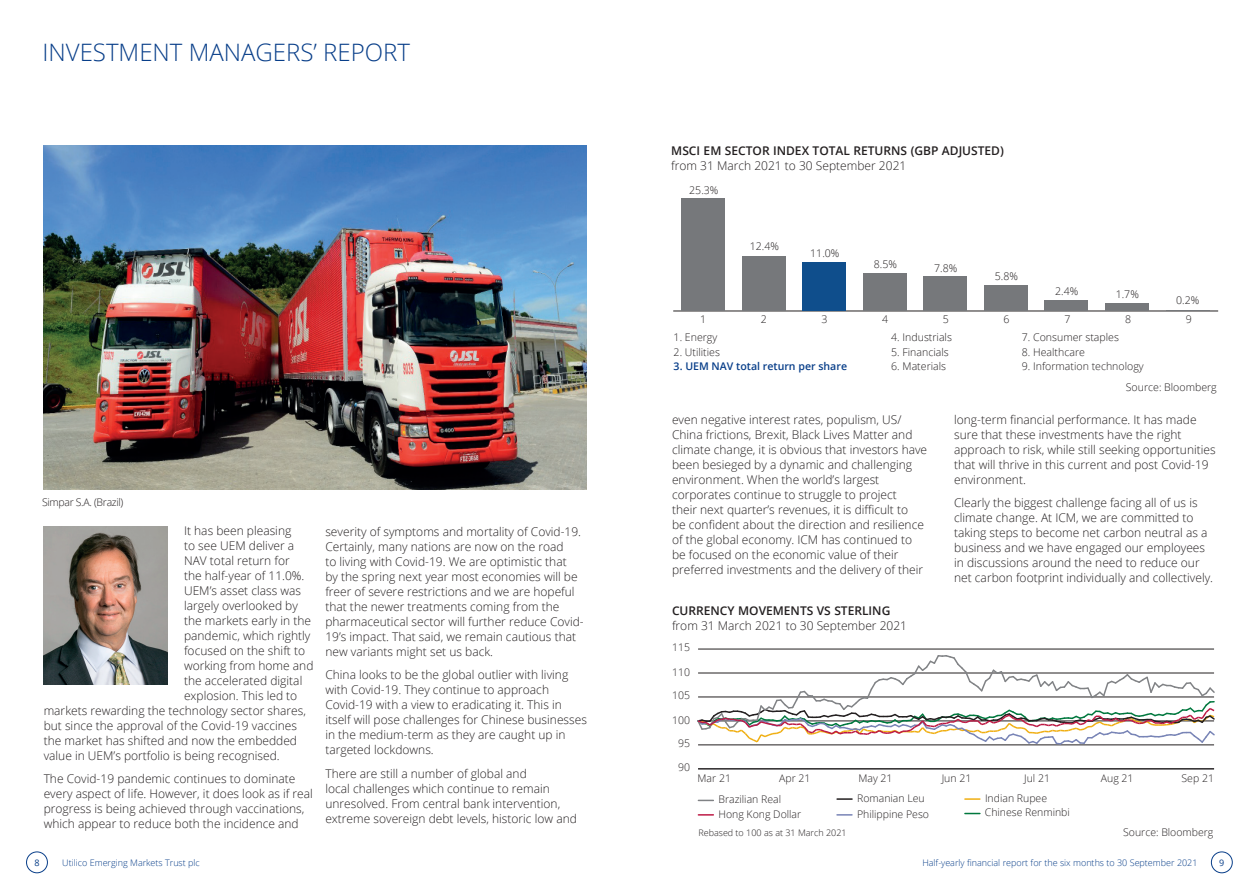
<style>
.page{position:relative;width:1259px;height:893px;background:#fff}
.page>*{position:absolute;margin:0;border:0;box-sizing:border-box;transform-origin:0 0}
.t1{font:300 24px "Open Sans";color:#083e89}
.t2{font:300 12px/15px "Open Sans";color:#231f20}
.t3{font:600 12px "Open Sans";color:#231f20}
.t4{font:300 10.65px "Open Sans";color:#231f20}
.t5{font:600 10.65px "Open Sans";color:#083e89}
.t6{font:300 10.5px "Open Sans";color:#231f20}
.t7{font:300 10.5px "Open Sans";letter-spacing:-.03em;color:#231f20}
.t8{font:300 9px "Open Sans";color:#083e89}
.t9{font:300 9px "Open Sans";color:#231f20}
.t10{font:9px "Open Sans";color:#083e89}
</style>
<div class="page">
<div style="left:26px;top:851px;width:22px;height:22px;border:1px solid #083e89;border-radius:50%"></div>
<div style="left:1211px;top:851px;width:21px;height:22px;border:1px solid #083e89;border-radius:50%"></div>
<img style="left:44px;top:145px;width:543px;height:344px">
<img style="left:44px;top:527px;width:123px;height:157px">
<hr style="left:698px;top:768px;width:516px;height:1px;background:#231f20">
<hr style="left:698px;top:769px;width:516px;height:1px;background:#231f20">
<hr style="left:698px;top:649px;width:516px;height:1px;background:#231f20">
<svg style="left:697px;top:655px;width:517px;height:91px"></svg>
<svg style="left:837px;top:814px;width:15px;height:2px"></svg>
<svg style="left:837px;top:798px;width:15px;height:2px"></svg>
<svg style="left:698px;top:814px;width:15px;height:2px"></svg>
<svg style="left:698px;top:800px;width:15px;height:1px"></svg>
<svg style="left:965px;top:798px;width:15px;height:2px"></svg>
<svg style="left:965px;top:813px;width:15px;height:1px"></svg>
<hr style="left:673px;top:311px;width:545px;height:1px;background:#231f20">
<div style="left:681px;top:199px;width:44px;height:112px;background:#76787b"></div>
<div style="left:742px;top:256px;width:43px;height:55px;background:#76787b"></div>
<div style="left:802px;top:262px;width:44px;height:49px;background:#0f4e8c"></div>
<div style="left:863px;top:273px;width:43px;height:38px;background:#76787b"></div>
<div style="left:923px;top:276px;width:44px;height:35px;background:#76787b"></div>
<div style="left:984px;top:285px;width:43px;height:26px;background:#76787b"></div>
<div style="left:1044px;top:300px;width:44px;height:11px;background:#76787b"></div>
<div style="left:1105px;top:303px;width:43px;height:8px;background:#76787b"></div>
<hr style="left:1165px;top:310px;width:44px;height:1px;background:#76787b">
<h1 class="t1" style="left:43px;top:36px;width:369px">INVESTMENT MANAGERS’ REPORT</h1>
<p class="t7" style="left:42px;top:495px;width:83px">Simpar S.A. (Brazil)</p>
<p class="t2" style="left:184px;top:522px;width:109px">It has been pleasing</p>
<p class="t2" style="left:184px;top:537px;width:112px">to see UEM deliver a</p>
<p class="t2" style="left:184px;top:552px;width:107px">NAV total return for</p>
<p class="t2" style="left:184px;top:567px;width:122px">the half-year of 11.0%.</p>
<p class="t2" style="left:184px;top:582px;width:119px">UEM’s asset class was</p>
<p class="t2" style="left:184px;top:597px;width:115px">largely overlooked by</p>
<p class="t2" style="left:184px;top:612px;width:129px">the markets early in the</p>
<p class="t2" style="left:184px;top:627px;width:128px">pandemic, which rightly</p>
<p class="t2" style="left:184px;top:642px;width:123px">focused on the shift to</p>
<p class="t2" style="left:184px;top:657px;width:131px">working from home and</p>
<p class="t2" style="left:184px;top:672px;width:120px">the accelerated digital</p>
<p class="t2" style="left:184px;top:687px;width:115px">explosion. This led to</p>
<p class="t2" style="left:44px;top:702px;width:264px">markets rewarding the technology sector shares,</p>
<p class="t2" style="left:44px;top:717px;width:255px">but since the approval of the Covid-19 vaccines</p>
<p class="t2" style="left:44px;top:732px;width:255px">the market has shifted and now the embedded</p>
<p class="t2" style="left:44px;top:747px;width:237px">value in UEM’s portfolio is being recognised.</p>
<p class="t2" style="left:44px;top:771px;width:271px">The Covid-19 pandemic continues to dominate every aspect of life. However, it does look as if real progress is being achieved through vaccinations, which appear to reduce both the incidence and</p>
<p class="t2" style="left:325px;top:524px;width:260px">severity of symptoms and mortality of Covid-19.<br>Certainly, many nations are now on the road<br>to living with Covid-19. We are optimistic that<br>by the spring next year most economies will be freer of severe restrictions and we are hopeful that the newer treatments coming from the pharmaceutical sector will further reduce Covid-19’s impact. That said, we remain cautious that new variants might set us back.</p>
<p class="t2" style="left:325px;top:667px;width:263px">China looks to be the global outlier with living with Covid-19. They continue to approach Covid-19 with a view to eradicating it. This in itself will pose challenges for Chinese businesses in the medium-term as they are caught up in targeted lockdowns.</p>
<p class="t2" style="left:325px;top:766px;width:253px">There are still a number of global and<br>local challenges which continue to remain unresolved. From central bank intervention, extreme sovereign debt levels, historic low and</p>
<p class="t3" style="left:671px;top:142px;width:334px">MSCI EM SECTOR INDEX TOTAL RETURNS (GBP ADJUSTED)</p>
<p class="t2" style="left:671px;top:157px;width:237px">from 31 March 2021 to 30 September 2021</p>
<p class="t4" style="left:689px;top:182px;width:31px">25.3%</p>
<p class="t4" style="left:750px;top:239px;width:31px">12.4%</p>
<p class="t4" style="left:810px;top:246px;width:31px">11.0%</p>
<p class="t4" style="left:874px;top:257px;width:25px">8.5%</p>
<p class="t4" style="left:934px;top:260px;width:25px">7.8%</p>
<p class="t4" style="left:994px;top:269px;width:25px">5.8%</p>
<p class="t4" style="left:1055px;top:284px;width:25px">2.4%</p>
<p class="t4" style="left:1115px;top:287px;width:25px">1.7%</p>
<p class="t4" style="left:1176px;top:293px;width:25px">0.2%</p>
<p class="t4" style="left:700px;top:311px;width:8px">1</p>
<p class="t4" style="left:761px;top:311px;width:8px">2</p>
<p class="t4" style="left:821px;top:311px;width:8px">3</p>
<p class="t4" style="left:882px;top:311px;width:8px">4</p>
<p class="t4" style="left:943px;top:311px;width:8px">5</p>
<p class="t4" style="left:1003px;top:311px;width:8px">6</p>
<p class="t4" style="left:1064px;top:311px;width:8px">7</p>
<p class="t4" style="left:1125px;top:311px;width:8px">8</p>
<p class="t4" style="left:1185px;top:311px;width:8px">9</p>
<p class="t4" style="left:1022px;top:359px;width:123px">9. Information technology</p>
<p class="t4" style="left:891px;top:330px;width:62px">4. Industrials</p>
<p class="t4" style="left:1022px;top:330px;width:99px">7. Consumer staples</p>
<p class="t4" style="left:673px;top:330px;width:45px">1. Energy</p>
<p class="t4" style="left:673px;top:345px;width:48px">2. Utilities</p>
<p class="t4" style="left:891px;top:345px;width:59px">5. Financials</p>
<p class="t4" style="left:1022px;top:345px;width:65px">8. Healthcare</p>
<p class="t5" style="left:673px;top:359px;width:175px">3. UEM NAV total return per share</p>
<p class="t4" style="left:891px;top:359px;width:56px">6. Materials</p>
<p class="t4" style="left:1125px;top:379px;width:92px">Source: Bloomberg</p>
<p class="t2" style="left:672px;top:412px;width:257px">even negative interest rates, populism, US/ China frictions, Brexit, Black Lives Matter and climate change, it is obvious that investors have been besieged by a dynamic and challenging environment. When the world’s largest corporates continue to struggle to project<br>their next quarter’s revenues, it is difficult to<br>be confident about the direction and resilience of the global economy. ICM has continued to be focused on the economic value of their preferred investments and the delivery of their</p>
<p class="t2" style="left:954px;top:412px;width:263px">long-term financial performance. It has made sure that these investments have the right approach to risk, while still seeking opportunities that will thrive in this current and post Covid-19 environment.</p>
<p class="t2" style="left:954px;top:495px;width:260px">Clearly the biggest challenge facing all of us is climate change. At ICM, we are committed to taking steps to become net carbon neutral as a business and we have engaged our employees in discussions around the need to reduce our net carbon footprint individually and collectively.</p>
<p class="t3" style="left:672px;top:602px;width:220px">CURRENCY MOVEMENTS VS STERLING</p>
<p class="t2" style="left:672px;top:618px;width:237px">from 31 March 2021 to 30 September 2021</p>
<p class="t6" style="left:672px;top:640px;width:19px">115</p>
<p class="t6" style="left:672px;top:665px;width:19px">110</p>
<p class="t6" style="left:672px;top:688px;width:19px">105</p>
<p class="t6" style="left:672px;top:712px;width:19px">100</p>
<p class="t6" style="left:678px;top:736px;width:13px">95</p>
<p class="t6" style="left:678px;top:760px;width:13px">90</p>
<p class="t6" style="left:697px;top:771px;width:35px">Mar 21</p>
<p class="t6" style="left:779px;top:771px;width:33px">Apr 21</p>
<p class="t6" style="left:858px;top:771px;width:36px">May 21</p>
<p class="t6" style="left:1024px;top:771px;width:27px">Jul 21</p>
<p class="t6" style="left:1101px;top:771px;width:34px">Aug 21</p>
<p class="t6" style="left:1181px;top:771px;width:34px">Sep 21</p>
<p class="t6" style="left:857px;top:806px;width:73px">Philippine Peso</p>
<p class="t6" style="left:941px;top:771px;width:31px">Jun 21</p>
<p class="t6" style="left:718px;top:792px;width:64px">Brazilian Real</p>
<p class="t6" style="left:985px;top:791px;width:64px">Indian Rupee</p>
<p class="t6" style="left:857px;top:791px;width:69px">Romanian Leu</p>
<p class="t6" style="left:985px;top:805px;width:87px">Chinese Renminbi</p>
<p class="t6" style="left:718px;top:806px;width:84px">Hong Kong Dollar</p>
<p class="t9" style="left:698px;top:827px;width:150px">Rebased to 100 as at 31 March 2021</p>
<p class="t6" style="left:1123px;top:825px;width:92px">Source: Bloomberg</p>
<p class="t10" style="left:34px;top:856px;width:7px">8</p>
<p class="t8" style="left:62px;top:857px;width:139px">Utilico Emerging Markets Trust plc</p>
<p class="t8" style="left:922px;top:857px;width:277px">Half-yearly financial report for the six months to 30 September 2021</p>
<p class="t10" style="left:1219px;top:856px;width:7px">9</p>
</div>
